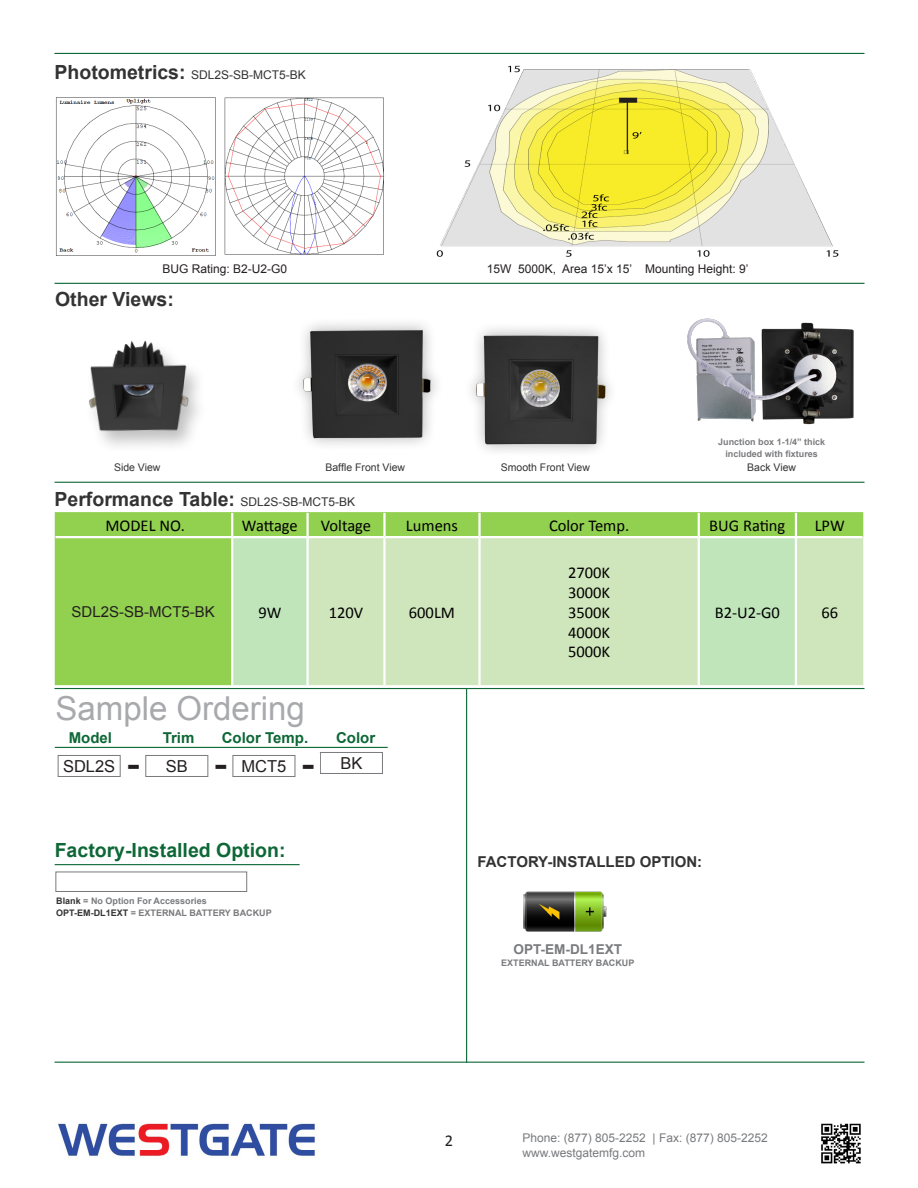
<style>
.page{position:relative;width:918px;height:1188px;background:#fff}
.page>*{position:absolute;margin:0;border:0;box-sizing:border-box;transform-origin:0 0}
.t1{font:33px "Arial";color:#a8a9ad}
.t2{font:700 28.5px "Verdana";color:#231f20}
.t3{font:700 19.5px "Arial";color:#333}
.t4{font:700 19.5px "Arial";color:#0d6736}
.t5{font:16.5px "Calibri";color:#000}
.t6{font:16.5px "Arial";color:#231f20}
.t7{font:16.5px "Calibri";color:#231f20}
.t8{font:700 15px "Arial";color:#0d6736}
.t9{font:700 15px "Arial";color:#333}
.t10{font:15px "Arial";color:#231f20}
.t11{font:700 13.65px "Arial";color:#7a7b7e}
.t12{font:12px "Arial";color:#787a7d}
.t13{font:12px "Arial";color:#231f20}
.t14{font:12px "Arial";color:#333}
.t15{font:10.5px "Arial";color:#333}
.t16{font:700 9px "Arial";color:#7a7b7e}
.s1{font-weight:700;font-size:19.5px}
.s2{font-weight:400;font-size:12px}
.s3{color:#323332}
</style>
<div class="page">
<hr style="left:55px;top:482px;width:810px;height:1px;background:#0d6736">
<hr style="left:55px;top:53px;width:810px;height:1px;background:#0d6736">
<hr style="left:55px;top:283px;width:810px;height:1px;background:#0d6736">
<hr style="left:55px;top:1062px;width:810px;height:1px;background:#0d6736">
<hr style="left:55px;top:688px;width:810px;height:1px;background:#0d6736">
<hr style="left:466px;top:689px;width:1px;height:374px;background:#0d6736">
<img style="left:436px;top:65px;width:403px;height:192px">
<div style="left:84px;top:338px;width:124px;height:115px;background:#231f20;opacity:.29"></div>
<img style="left:84px;top:338px;width:111px;height:101px">
<div style="left:58px;top:755px;width:63px;height:22px;border:1px solid #787a7d"></div>
<div style="left:145px;top:755px;width:63px;height:22px;border:1px solid #787a7d"></div>
<div style="left:233px;top:755px;width:62px;height:22px;border:1px solid #787a7d"></div>
<div style="left:320px;top:752px;width:63px;height:22px;border:1px solid #787a7d"></div>
<hr style="left:55px;top:747px;width:333px;height:1px;background:#0d6736">
<img style="left:56px;top:97px;width:160px;height:159px">
<img style="left:224px;top:97px;width:161px;height:158px">
<div style="left:55px;top:512px;width:808px;height:173px;background:#92d050"></div>
<div style="left:233px;top:538px;width:73px;height:147px;background:#c0e5bb"></div>
<svg style="left:309px;top:538px;width:554px;height:147px;background:#cce5bb"></svg>
<hr style="left:231px;top:513px;width:2px;height:23px;background:#fff">
<hr style="left:306px;top:513px;width:3px;height:23px;background:#fff">
<hr style="left:383px;top:513px;width:3px;height:23px;background:#fff">
<hr style="left:478px;top:513px;width:3px;height:23px;background:#fff">
<hr style="left:698px;top:513px;width:2px;height:23px;background:#fff">
<hr style="left:795px;top:513px;width:2px;height:23px;background:#fff">
<hr style="left:231px;top:538px;width:2px;height:147px;background:#fff">
<hr style="left:306px;top:538px;width:3px;height:147px;background:#fff">
<hr style="left:383px;top:538px;width:3px;height:147px;background:#fff">
<hr style="left:478px;top:538px;width:3px;height:147px;background:#fff">
<hr style="left:698px;top:538px;width:2px;height:147px;background:#fff">
<hr style="left:795px;top:538px;width:2px;height:147px;background:#fff">
<hr style="left:56px;top:536px;width:176px;height:2px;background:#fff">
<hr style="left:232px;top:536px;width:76px;height:2px;background:#fff">
<hr style="left:308px;top:536px;width:76px;height:2px;background:#fff">
<hr style="left:384px;top:536px;width:96px;height:2px;background:#fff">
<hr style="left:480px;top:536px;width:219px;height:2px;background:#fff">
<hr style="left:699px;top:536px;width:97px;height:2px;background:#fff">
<hr style="left:796px;top:536px;width:67px;height:2px;background:#fff">
<img style="left:58px;top:1123px;width:257px;height:34px">
<img style="left:821px;top:1123px;width:40px;height:41px">
<div style="left:290px;top:316px;width:154px;height:135px;background:#231f20;opacity:.35"></div>
<img style="left:296px;top:325px;width:141px;height:117px">
<img style="left:473px;top:328px;width:138px;height:123px">
<img style="left:687px;top:318px;width:167px;height:107px">
<div style="left:55px;top:872px;width:192px;height:20px;background:#fff;border:1px solid #787a7d"></div>
<hr style="left:55px;top:864px;width:245px;height:1px;background:#0d6736">
<img style="left:523px;top:891px;width:84px;height:41px">
<p class="t14" style="left:55px;top:67px;width:253px"><span class="s1">Photometrics:</span> SDL2S-SB-MCT5-BK</p>
<p class="t13" style="left:162px;top:261px;width:126px">BUG Rating: B2-U2-G0</p>
<p class="t13" style="left:487px;top:261px;width:263px">15W 5000K, Area 15’x 15’ Mounting Height: 9’</p>
<p class="t3" style="left:55px;top:286px;width:120px">Other Views:</p>
<p class="t15" style="left:114px;top:460px;width:48px">Side View</p>
<p class="t15" style="left:325px;top:461px;width:81px">Baffle Front View</p>
<p class="t15" style="left:501px;top:461px;width:91px">Smooth Front View</p>
<p class="t3" style="left:55px;top:486px;width:302px">Performance Table: <span class="s2">SDL2S-SB-MCT5-BK</span></p>
<p class="t16" style="left:718px;top:436px;width:109px">Junction box 1-1/4” thick</p>
<p class="t16" style="left:725px;top:448px;width:94px">included with fixtures</p>
<p class="t15" style="left:747px;top:461px;width:50px">Back View</p>
<p class="t5" style="left:105px;top:514px;width:81px">MODEL NO.</p>
<p class="t5" style="left:242px;top:514px;width:57px">Wattage</p>
<p class="t5" style="left:321px;top:514px;width:52px">Voltage</p>
<p class="t5" style="left:406px;top:514px;width:54px">Lumens</p>
<p class="t5" style="left:549px;top:514px;width:82px">Color Temp.</p>
<p class="t5" style="left:709px;top:514px;width:78px">BUG Rating</p>
<p class="t5" style="left:815px;top:514px;width:32px">LPW</p>
<p class="t10" style="left:72px;top:602px;width:145px">SDL2S-SB-MCT5-BK</p>
<p class="t5" style="left:258px;top:601px;width:25px">9W</p>
<p class="t5" style="left:329px;top:601px;width:36px">120V</p>
<p class="t5" style="left:409px;top:601px;width:48px">600LM</p>
<p class="t1" style="left:56px;top:687px;width:251px">Sample Ordering</p>
<p class="t2" style="left:127px;top:747px;width:15px">-</p>
<p class="t2" style="left:214px;top:747px;width:15px">-</p>
<p class="t2" style="left:302px;top:747px;width:15px">-</p>
<p class="t8" style="left:163px;top:727px;width:33px">Trim</p>
<p class="t8" style="left:222px;top:727px;width:88px">Color Temp.</p>
<p class="t8" style="left:336px;top:727px;width:41px">Color</p>
<p class="t8" style="left:69px;top:727px;width:45px">Model</p>
<p class="t6" style="left:63px;top:755px;width:54px">SDL2S</p>
<p class="t6" style="left:166px;top:755px;width:24px">SB</p>
<p class="t6" style="left:241px;top:755px;width:46px">MCT5</p>
<p class="t6" style="left:340px;top:752px;width:24px">BK</p>
<p class="t5" style="left:568px;top:561px;width:44px">2700K</p>
<p class="t5" style="left:568px;top:581px;width:44px">3000K</p>
<p class="t5" style="left:568px;top:601px;width:44px">3500K</p>
<p class="t5" style="left:568px;top:621px;width:44px">4000K</p>
<p class="t5" style="left:568px;top:641px;width:44px">5000K</p>
<p class="t5" style="left:715px;top:601px;width:67px">B2-U2-G0</p>
<p class="t5" style="left:821px;top:601px;width:18px">66</p>
<p class="t4" style="left:55px;top:838px;width:232px">Factory-Installed Option:</p>
<p class="t16" style="left:56px;top:895px;width:152px"><span class="s3">Blank</span> = No Option For Accessories</p>
<p class="t16" style="left:56px;top:907px;width:217px"><span class="s3">OPT-EM-DL1EXT</span> = EXTERNAL BATTERY BACKUP</p>
<p class="t9" style="left:477px;top:852px;width:226px">FACTORY-INSTALLED OPTION:</p>
<p class="t11" style="left:514px;top:941px;width:110px">OPT-EM-DL1EXT</p>
<p class="t16" style="left:501px;top:957px;width:135px">EXTERNAL BATTERY BACKUP</p>
<p class="t7" style="left:445px;top:1129px;width:10px">2</p>
<p class="t12" style="left:522px;top:1130px;width:247px">Phone: (877) 805-2252 | Fax: (877) 805-2252</p>
<p class="t12" style="left:522px;top:1145px;width:124px">www.westgatemfg.com</p>
</div>
